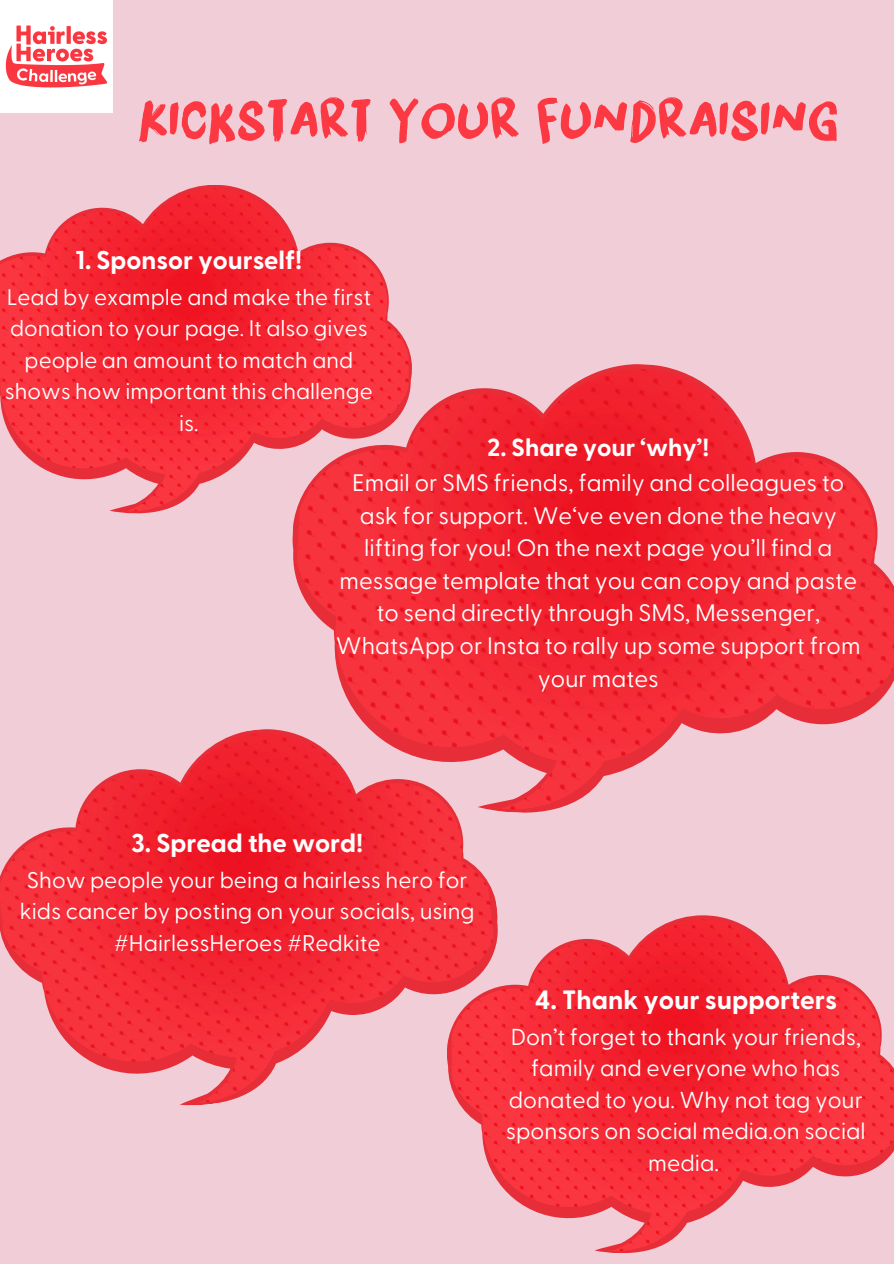
<style>
.page{position:relative;width:894px;height:1264px;background:#fff}
.page>*{position:absolute;margin:0;border:0;box-sizing:border-box;transform-origin:0 0}
.t1{font:52.05px "DK Liquid Embrace";color:#fc3843}
.t2{font:700 26.4px "Greycliff CF";color:#fff}
.t3{font:700 25.95px "Greycliff CF";color:#fff}
.t4{font:700 25.8px "Greycliff CF";color:#fff}
.t5{font:700 24.75px "Greycliff CF";color:#fff}
.t6{font:23.85px/32.7px "Greycliff CF";color:#fff;text-align:center}
.t7{font:23.1px/31.5px "Greycliff CF";color:#fff;text-align:center}
.t8{font:22.8px/31.5px "Greycliff CF";color:#fff;text-align:center}
.t9{font:22.5px/31.5px "Greycliff CF";color:#fff;text-align:center}
</style>
<div class="page">
<div style="left:0;top:0;width:893px;height:1263px;background:#f0cdd7"></div>
<img style="left:461px;top:918px;width:432px;height:333px">
<img style="left:0;top:732px;width:497px;height:370px">
<img style="left:288px;top:364px;width:605px;height:448px">
<img style="left:0;top:188px;width:411px;height:324px">
<img style="left:0;top:0;width:112px;height:112px">
<p class="t1" style="left:137px;top:94px;width:702px">Kickstart your fundraising</p>
<p class="t4" style="left:76px;top:248px;width:228px">1. Sponsor yourself!</p>
<p class="t9" style="left:5px;top:280px;width:369px">Lead by example and make the first donation to your page. It also gives people an amount to match and shows how important this challenge is.</p>
<p class="t5" style="left:487px;top:436px;width:223px">2. Share your ‘why’!</p>
<p class="t6" style="left:336px;top:464px;width:526px">Email or SMS friends, family and colleagues to ask for support. We‘ve even done the heavy lifting for you! On the next page you’ll find a message template that you can copy and paste to send directly through SMS, Messenger, WhatsApp or Insta to rally up some support from your mates</p>
<p class="t3" style="left:131px;top:830px;width:233px">3. Spread the word!</p>
<p class="t8" style="left:20px;top:862px;width:456px">Show people your being a hairless hero for kids cancer by posting on your socials, using #HairlessHeroes #Redkite</p>
<p class="t2" style="left:534px;top:987px;width:303px">4. Thank your supporters</p>
<p class="t7" style="left:506px;top:1019px;width:361px">Don’t forget to thank your friends, family and everyone who has donated to you. Why not tag your sponsors on social media.on social media.</p>
</div>
